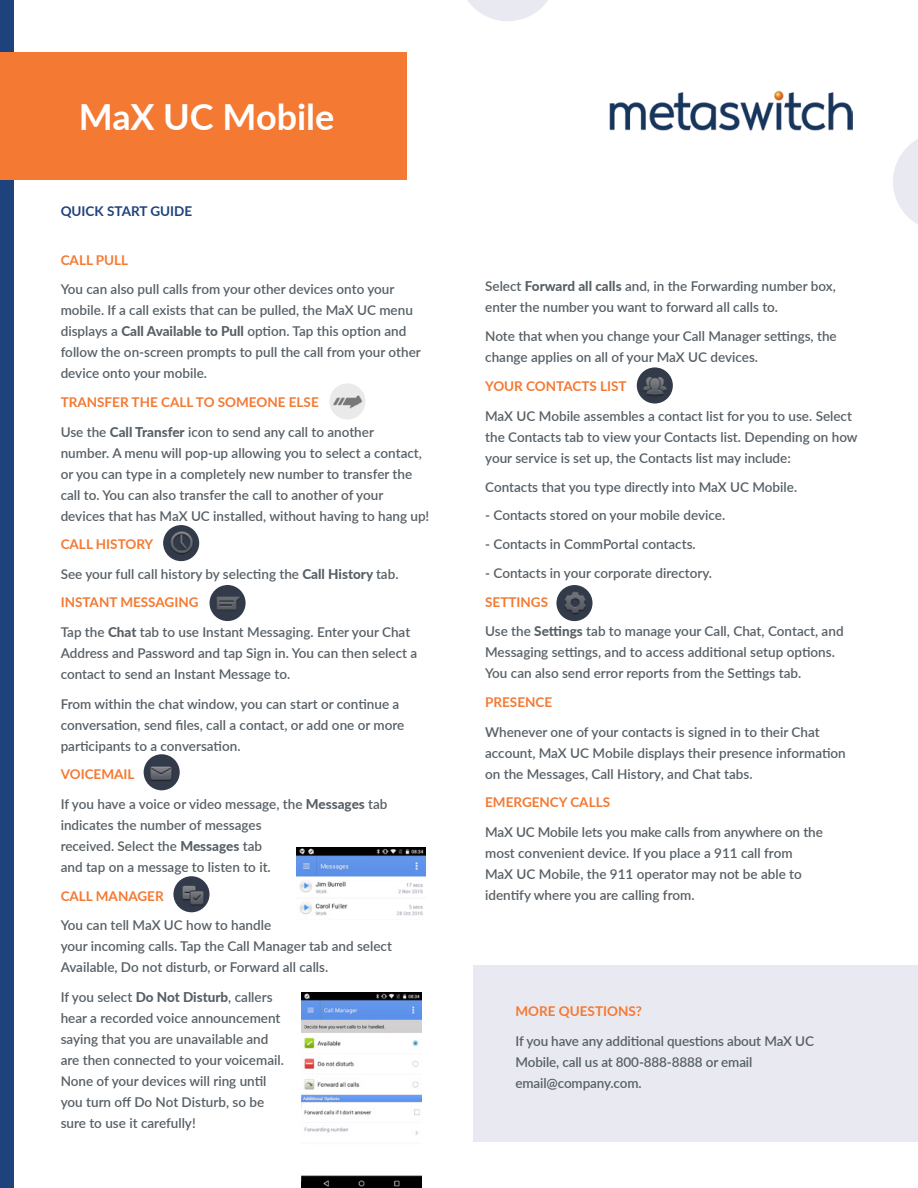
<style>
.page{position:relative;width:918px;height:1188px;background:#fff}
.page>*{position:absolute;margin:0;border:0;box-sizing:border-box;transform-origin:0 0}
.t1{font:700 36px "Lato";color:#fff}
.t2{font:600 13.5px/21px "Lato";color:#576066}
.t3{font:700 13.5px "Lato";color:#f47932}
.t4{font:700 13.5px "Lato";color:#1e427c}
.s1{font-weight:800}
.s2{font-weight:700;color:#f47932}
</style>
<div class="page">
<div style="left:473px;top:966px;width:445px;height:176px;background:#e9eaf1"></div>
<svg style="left:467px;top:0;width:81px;height:21px"></svg>
<svg style="left:893px;top:139px;width:25px;height:85px"></svg>
<img style="left:610px;top:91px;width:242px;height:39px">
<img style="left:297px;top:847px;width:129px;height:69px">
<img style="left:301px;top:992px;width:121px;height:196px">
<img style="left:329px;top:383px;width:36px;height:36px;border-radius:18px">
<img style="left:163px;top:525px;width:36px;height:36px;border-radius:18px">
<img style="left:210px;top:585px;width:36px;height:36px;border-radius:18px">
<img style="left:144px;top:754px;width:36px;height:36px;border-radius:18px">
<img style="left:173px;top:876px;width:37px;height:36px;border-radius:18px">
<img style="left:637px;top:367px;width:36px;height:37px;border-radius:18px">
<img style="left:556px;top:585px;width:37px;height:36px;border-radius:18px">
<div style="left:0;top:0;width:14px;height:1188px;background:#1e427c"></div>
<div style="left:0;top:52px;width:406px;height:128px;background:#f47932"></div>
<h1 class="t1" style="left:79px;top:91px;width:257px">MaX UC Mobile</h1>
<p class="t4" style="left:61px;top:201px;width:133px">QUICK START GUIDE</p>
<p class="t3" style="left:61px;top:250px;width:69px">CALL PULL</p>
<p class="t2" style="left:61px;top:278px;width:362px">You can also pull calls from your other devices onto your mobile. If a call exists that can be pulled, the MaX UC menu displays a <span class="s1">Call Available to Pull</span> option. Tap this option and follow the on-screen prompts to pull the call from your other device onto your mobile.</p>
<p class="t2" style="left:61px;top:387px;width:315px;line-height:29.7px"><span class="s2">TRANSFER THE CALL TO SOMEONE ELSE<br></span>Use the <span class="s1">Call Transfer</span> icon to send any call to another</p>
<p class="t2" style="left:61px;top:442px;width:370px">number. A menu will pop-up allowing you to select a contact, or you can type in a completely new number to transfer the call to. You can also transfer the call to another of your devices that has MaX UC installed, without having to hang up!</p>
<p class="t2" style="left:61px;top:529px;width:351px;line-height:29.2px"><span class="s2">CALL HISTORY<br></span>See your full call history by selecting the <span class="s1">Call History</span> tab.<br><span class="s2">INSTANT MESSAGING<br></span>Tap the <span class="s1">Chat</span> tab to use Instant Messaging. Enter your Chat</p>
<p class="t2" style="left:61px;top:642px;width:358px">Address and Password and tap Sign in. You can then select a contact to send an Instant Message to.</p>
<p class="t2" style="left:61px;top:693px;width:345px">From within the chat window, you can start or continue a conversation, send files, call a contact, or add one or more participants to a conversation.</p>
<p class="t2" style="left:61px;top:759px;width:328px;line-height:29.7px"><span class="s2">VOICEMAIL<br></span>If you have a voice or video message, the <span class="s1">Messages</span> tab</p>
<p class="t2" style="left:61px;top:814px;width:212px">indicates the number of messages received. Select the <span class="s1">Messages</span> tab and tap on a message to listen to it.</p>
<p class="t3" style="left:61px;top:886px;width:105px">CALL MANAGER</p>
<p class="t2" style="left:61px;top:914px;width:333px">You can tell MaX UC how to handle<br>your incoming calls. Tap the Call Manager tab and select<br>Available, Do not disturb, or Forward all calls.</p>
<p class="t2" style="left:61px;top:986px;width:225px">If you select <span class="s1">Do Not Disturb</span>, callers hear a recorded voice announcement saying that you are unavailable and are then connected to your voicemail.<br>None of your devices will ring until you turn off Do Not Disturb, so be sure to use it carefully!</p>
<p class="t2" style="left:485px;top:275px;width:352px">Select <span class="s1">Forward all calls</span> and, in the Forwarding number box, enter the number you want to forward all calls to.</p>
<p class="t2" style="left:485px;top:325px;width:353px">Note that when you change your Call Manager settings, the change applies on all of your MaX UC devices.</p>
<p class="t3" style="left:485px;top:376px;width:143px">YOUR CONTACTS LIST</p>
<p class="t2" style="left:485px;top:405px;width:374px">MaX UC Mobile assembles a contact list for you to use. Select the Contacts tab to view your Contacts list. Depending on how your service is set up, the Contacts list may include:</p>
<p class="t2" style="left:485px;top:476px;width:314px">Contacts that you type directly into MaX UC Mobile.</p>
<p class="t2" style="left:485px;top:504px;width:242px">- Contacts stored on your mobile device.</p>
<p class="t2" style="left:485px;top:533px;width:212px">- Contacts in CommPortal contacts.</p>
<p class="t2" style="left:485px;top:562px;width:228px">- Contacts in your corporate directory.</p>
<p class="t2" style="left:485px;top:586px;width:360px;line-height:29.7px"><span class="s2">SETTINGS<br></span>Use the <span class="s1">Settings</span> tab to manage your Call, Chat, Contact, and</p>
<p class="t2" style="left:485px;top:641px;width:351px">Messaging settings, and to access additional setup options.<br>You can also send error reports from the Settings tab.</p>
<p class="t3" style="left:485px;top:692px;width:69px">PRESENCE</p>
<p class="t2" style="left:485px;top:721px;width:362px">Whenever one of your contacts is signed in to their Chat account, MaX UC Mobile displays their presence information on the Messages, Call History, and Chat tabs.</p>
<p class="t3" style="left:485px;top:792px;width:126px">EMERGENCY CALLS</p>
<p class="t2" style="left:485px;top:821px;width:339px">MaX UC Mobile lets you make calls from anywhere on the most convenient device. If you place a 911 call from MaX UC Mobile, the 911 operator may not be able to identify where you are calling from.</p>
<p class="t3" style="left:516px;top:1001px;width:128px">MORE QUESTIONS?</p>
<p class="t2" style="left:516px;top:1030px;width:300px">If you have any additional questions about MaX UC<br>Mobile, call us at 800-888-8888 or email email@company.com.</p>
</div>
